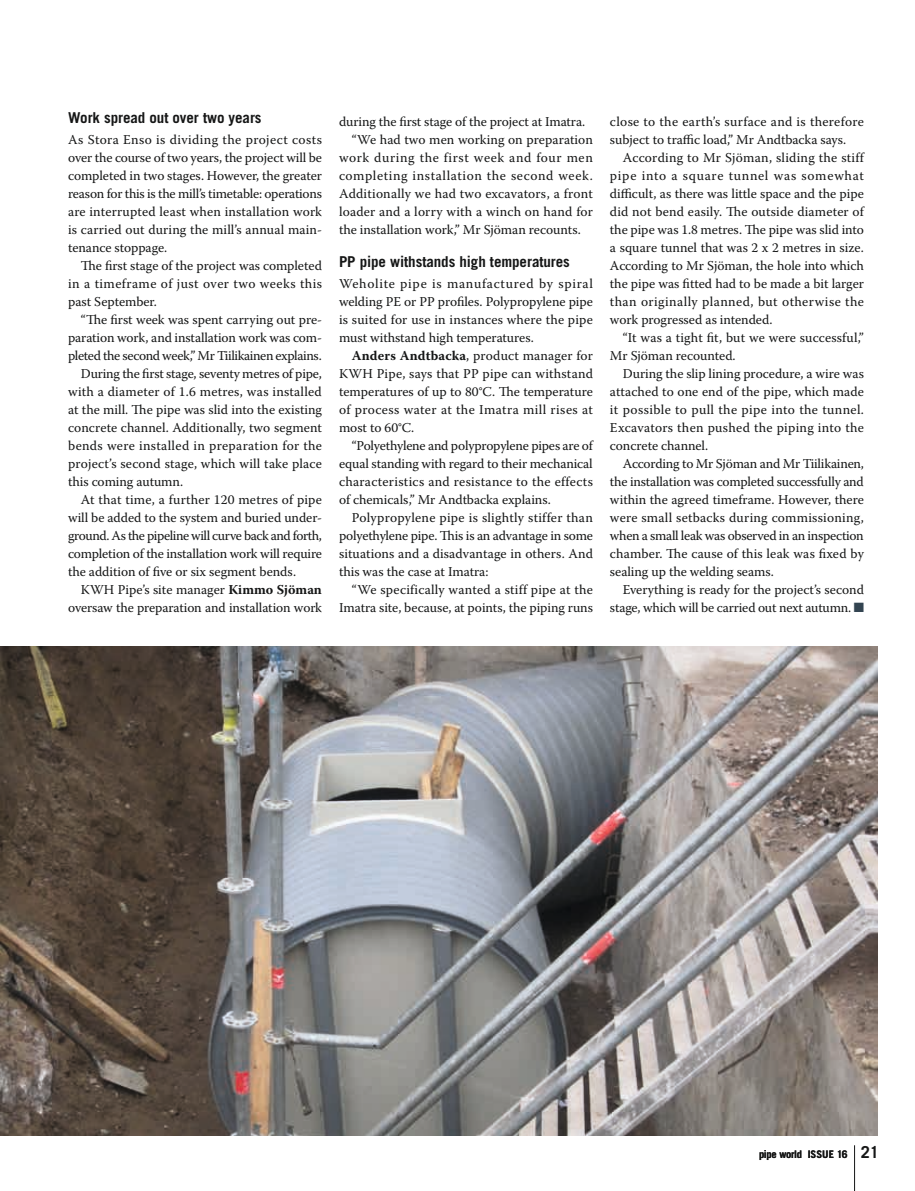
<style>
.page{position:relative;width:915px;height:1191px;background:#fff}
.page>*{position:absolute;margin:0;border:0;box-sizing:border-box;transform-origin:0 0}
.t1{font:700 15px "Trade Gothic";letter-spacing:-.005em;color:#151616}
.t2{font:13.5px/18px "Warnock Pro";color:#151616;text-align:justify}
.t3{font:13.5px "Warnock Pro";letter-spacing:-.03em;color:#151616}
.t4{font:13.5px "Warnock Pro";letter-spacing:.045em;color:#151616}
.t5{font:13.5px "Warnock Pro";letter-spacing:-.02em;color:#151616}
.t6{font:13.5px "Warnock Pro";letter-spacing:.025em;color:#151616}
.t7{font:700 10.5px "Trade Gothic";color:#151616}
.s1{font-weight:700}
.s2{color:#334451}
.s3{font-size:16.5px}
</style>
<div class="page">
<img style="left:0;top:646px;width:877px;height:489px">
<hr style="left:854px;top:1145px;width:1px;height:46px;background:#151616">
<p class="t1" style="left:68px;top:108px;width:195px">Work spread out over two years</p>
<p class="t2" style="left:68px;top:130px;width:255px">As Stora Enso is dividing the project costs over the course of two years, the project will be completed in two stages. However, the greater reason for this is the mill’s timetable: operations are interrupted least when installation work is carried out during the mill’s annual main&shy;tenance stoppage.</p>
<p class="t2" style="left:68px;top:256px;width:255px;text-indent:13px">The first stage of the project was completed in a timeframe of just over two weeks this past September.</p>
<p class="t2" style="left:81px;top:310px;width:243px">“The first week was spent carrying out pre-</p>
<p class="t2" style="left:68px;top:328px;width:255px">paration work, and installation work was com-</p>
<p class="t3" style="left:68px;top:347px;width:255px">pleted the second week,” Mr Tiilikainen explains.</p>
<p class="t5" style="left:81px;top:365px;width:242px">During the first stage, seventy metres of pipe,</p>
<p class="t2" style="left:68px;top:382px;width:255px">with a diameter of 1.6 metres, was installed</p>
<p class="t2" style="left:68px;top:400px;width:255px">at the mill. The pipe was slid into the existing</p>
<p class="t2" style="left:68px;top:418px;width:255px">concrete channel. Additionally, two segment</p>
<p class="t6" style="left:68px;top:437px;width:255px">bends were installed in preparation for the</p>
<p class="t2" style="left:68px;top:454px;width:255px">project’s second stage, which will take place</p>
<p class="t2" style="left:68px;top:472px;width:116px">this coming autumn.</p>
<p class="t2" style="left:81px;top:490px;width:242px">At that time, a further 120 metres of pipe</p>
<p class="t2" style="left:68px;top:508px;width:255px">will be added to the system and buried under-</p>
<p class="t3" style="left:68px;top:527px;width:255px">ground. As the pipeline will curve back and forth,</p>
<p class="t2" style="left:68px;top:544px;width:255px">completion of the installation work will require</p>
<p class="t2" style="left:68px;top:562px;width:229px">the addition of five or six segment bends.</p>
<p class="t2" style="left:81px;top:580px;width:242px">KWH Pipe’s site manager <span class="s1">Kimmo Sjöman</span></p>
<p class="t2" style="left:68px;top:598px;width:255px">oversaw the preparation and installation work</p>
<p class="t2" style="left:339px;top:112px;width:248px">during the first stage of the project at Imatra.</p>
<p class="t2" style="left:351px;top:130px;width:242px">“We had two men working on preparation</p>
<p class="t4" style="left:339px;top:149px;width:255px">work during the first week and four men</p>
<p class="t4" style="left:339px;top:167px;width:255px">completing installation the second week.</p>
<p class="t2" style="left:339px;top:184px;width:255px">Additionally we had two excavators, a front</p>
<p class="t2" style="left:339px;top:202px;width:255px">loader and a lorry with a winch on hand for</p>
<p class="t2" style="left:339px;top:220px;width:243px">the installation work,” Mr Sjöman recounts.</p>
<p class="t1" style="left:339px;top:252px;width:232px">PP pipe withstands high temperatures</p>
<p class="t2" style="left:339px;top:274px;width:255px">Weholite pipe is manufactured by spiral welding PE or PP profiles. Polypropylene pipe is suited for use in instances where the pipe must withstand high temperatures.</p>
<p class="t2" style="left:339px;top:346px;width:255px;text-indent:13px"><span class="s1">Anders Andtbacka</span>, product manager for KWH Pipe, says that PP pipe can withstand temperatures of up to 80°C. The temperature of process water at the Imatra mill rises at most to 60°C.</p>
<p class="t2" style="left:339px;top:436px;width:255px;text-indent:13px">“Polyethylene and polypropylene pipes are of equal standing with regard to their mechanical characteristics and resistance to the effects of chemicals,” Mr Andtbacka explains.</p>
<p class="t2" style="left:339px;top:508px;width:255px;text-indent:13px">Polypropylene pipe is slightly stiffer than polyethylene pipe. This is an advantage in some situations and a disadvantage in others. And this was the case at Imatra:</p>
<p class="t2" style="left:339px;top:580px;width:255px;text-align:right">“We specifically wanted a stiff pipe at the<br>Imatra site, because, at points, the piping runs</p>
<p class="t2" style="left:609px;top:112px;width:255px">close to the earth’s surface and is therefore subject to traffic load,” Mr Andtbacka says.</p>
<p class="t2" style="left:609px;top:148px;width:255px;text-indent:13px">According to Mr Sjöman, sliding the stiff pipe into a square tunnel was somewhat difficult, as there was little space and the pipe did not bend easily. The outside diameter of the pipe was 1.8 metres. The pipe was slid into a square tunnel that was 2 x 2 metres in size.<br>According to Mr Sjöman, the hole into which the pipe was fitted had to be made a bit larger than originally planned, but otherwise the work progressed as intended.</p>
<p class="t2" style="left:609px;top:328px;width:255px;text-indent:13px">“It was a tight fit, but we were successful,”<br>Mr Sjöman recounted.</p>
<p class="t2" style="left:609px;top:364px;width:255px;text-indent:13px">During the slip lining procedure, a wire was attached to one end of the pipe, which made it possible to pull the pipe into the tunnel.<br>Excavators then pushed the piping into the concrete channel.</p>
<p class="t2" style="left:609px;top:454px;width:255px;text-indent:13px">According to Mr Sjöman and Mr Tiilikainen, the installation was completed successfully and within the agreed timeframe. However, there were small setbacks during commissioning, when a small leak was observed in an inspection chamber. The cause of this leak was fixed by sealing up the welding seams.</p>
<p class="t2" style="left:609px;top:580px;width:255px;text-align:right">Everything is ready for the project’s second stage, which will be carried out next autumn. <span class="s2">■</span></p>
<p class="t7" style="left:810px;top:1147px;width:70px">SSUE 16 <span class="s3">21</span></p>
<p class="t7" style="left:758px;top:1147px;width:55px">pipe world ISSUE</p>
</div>
